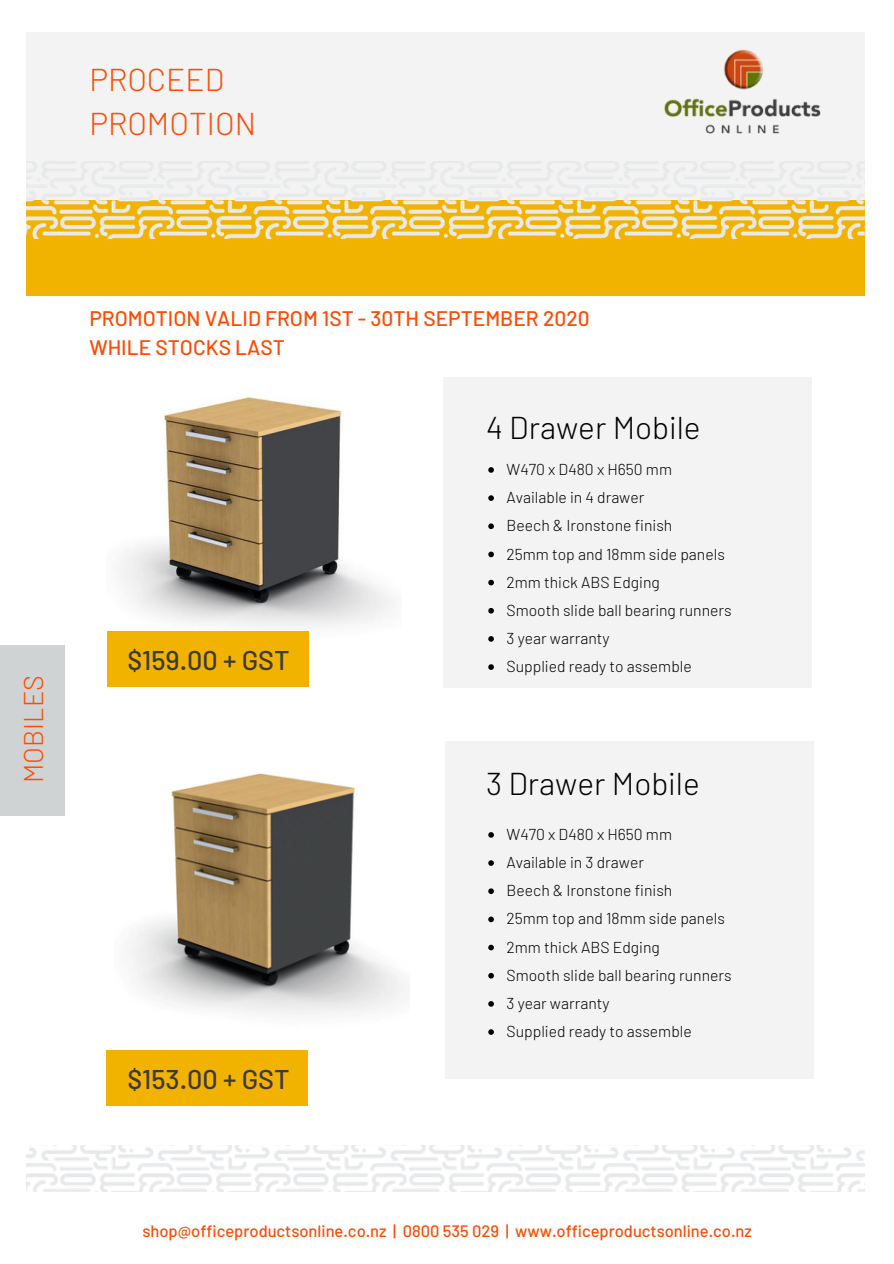
<style>
.page{position:relative;width:894px;height:1264px;background:#fff}
.page>*{position:absolute;margin:0;border:0;box-sizing:border-box;transform-origin:0 0}
.t1{font:300 31.5px "Barlow";color:#000}
.t2{font:300 31.5px/44px "Barlow";color:#fc4c02}
.t3{font:500 27px "Barlow";color:#3d3935}
.t4{font:300 27px "Barlow";color:#fc4c02}
.t5{font:500 21px/29.2px "Barlow";color:#fc4c02}
.t6{font:500 16.5px "Barlow";color:#fc4c02}
.t7{font:300 15.75px/28.2px "Barlow";color:#000}
</style>
<div class="page">
<div style="left:26px;top:32px;width:838px;height:168px;background:#f3f3f3"></div>
<div style="left:26px;top:200px;width:838px;height:96px;background:#f1b300"></div>
<img style="left:26px;top:161px;width:440px;height:78px">
<img style="left:121px;top:397px;width:271px;height:262px">
<div style="left:443px;top:377px;width:369px;height:310px;background:#f3f3f3"></div>
<div style="left:445px;top:741px;width:368px;height:337px;background:#f3f3f3"></div>
<img style="left:26px;top:1145px;width:838px;height:46px">
<div style="left:0;top:645px;width:65px;height:170px;background:#d0d3d4"></div>
<img style="left:130px;top:773px;width:275px;height:242px">
<div style="left:107px;top:631px;width:201px;height:56px;background:#f1b300"></div>
<div style="left:106px;top:1050px;width:201px;height:55px;background:#f1b300"></div>
<img style="left:466px;top:32px;width:399px;height:264px">
<svg style="left:488px;top:832px;width:6px;height:5px"></svg>
<svg style="left:488px;top:860px;width:6px;height:5px"></svg>
<svg style="left:488px;top:888px;width:6px;height:6px"></svg>
<svg style="left:488px;top:916px;width:6px;height:6px"></svg>
<svg style="left:488px;top:944px;width:6px;height:6px"></svg>
<svg style="left:488px;top:972px;width:6px;height:6px"></svg>
<svg style="left:488px;top:1001px;width:6px;height:5px"></svg>
<svg style="left:488px;top:1029px;width:6px;height:5px"></svg>
<svg style="left:488px;top:467px;width:6px;height:6px"></svg>
<svg style="left:488px;top:495px;width:6px;height:6px"></svg>
<svg style="left:488px;top:523px;width:6px;height:6px"></svg>
<svg style="left:488px;top:551px;width:6px;height:6px"></svg>
<svg style="left:488px;top:579px;width:6px;height:6px"></svg>
<svg style="left:488px;top:608px;width:6px;height:5px"></svg>
<svg style="left:488px;top:636px;width:6px;height:5px"></svg>
<svg style="left:488px;top:664px;width:6px;height:6px"></svg>
<h1 class="t2" style="left:89px;top:57px;width:168px">PROCEED<br>PROMOTION</h1>
<h2 class="t4" style="left:16px;top:782px;width:109px;rotate:-90deg">MOBILES</h2>
<h3 class="t5" style="left:89px;top:303px;width:501px">PROMOTION VALID FROM 1ST - 30TH SEPTEMBER 2020<br>WHILE STOCKS LAST</h3>
<h2 class="t3" style="left:127px;top:643px;width:164px">$159.00 + GST</h2>
<h2 class="t3" style="left:127px;top:1061px;width:164px">$153.00 + GST</h2>
<h1 class="t1" style="left:486px;top:407px;width:216px">4 Drawer Mobile</h1>
<p class="t7" style="left:506px;top:454px;width:227px">W470 x D480 x H650 mm<br>Available in 4 drawer<br>Beech &amp; Ironstone finish<br>25mm top and 18mm side panels<br>2mm thick ABS Edging<br>Smooth slide ball bearing runners<br>3 year warranty<br>Supplied ready to assemble</p>
<h1 class="t1" style="left:486px;top:763px;width:215px">3 Drawer Mobile</h1>
<p class="t7" style="left:506px;top:819px;width:227px">W470 x D480 x H650 mm<br>Available in 3 drawer<br>Beech &amp; Ironstone finish<br>25mm top and 18mm side panels<br>2mm thick ABS Edging<br>Smooth slide ball bearing runners<br>3 year warranty<br>Supplied ready to assemble</p>
<p class="t6" style="left:142px;top:1220px;width:611px">shop@officeproductsonline.co.nz | 0800 535 029 | www.officeproductsonline.co.nz</p>
</div>
